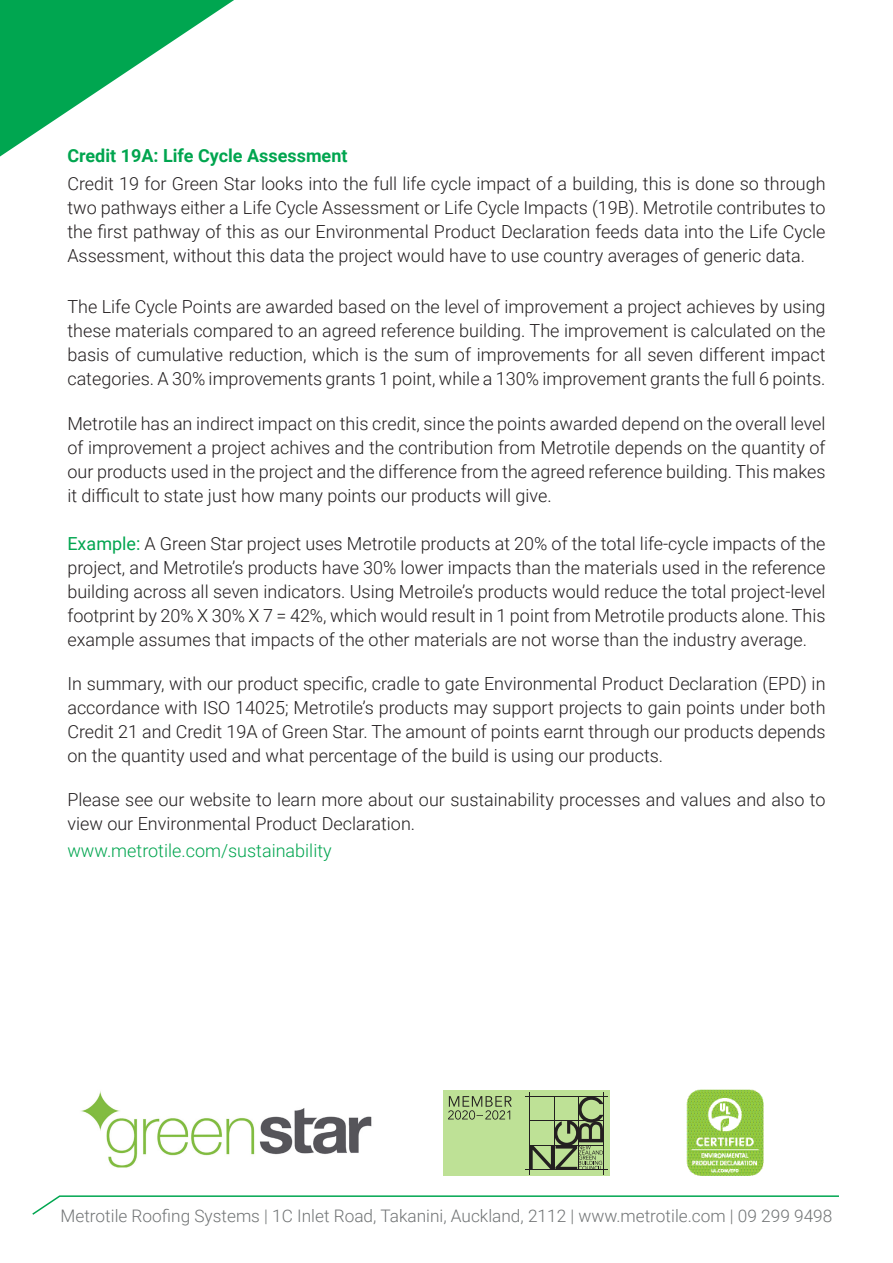
<style>
.page{position:relative;width:893px;height:1263px;background:#fff}
.page>*{position:absolute;margin:0;border:0;box-sizing:border-box;transform-origin:0 0}
.t1{font:300 18px/24px "Roboto";color:#231f20;text-align:justify}
.t2{font:300 18px "Roboto";color:#00a54f}
.t3{font:700 18px "Roboto";color:#00a54f}
.t4{font:300 17.25px "Roboto";color:#717475}
.s1{font-weight:400;color:#00a54f}
</style>
<div class="page">
<img style="left:686px;top:1089px;width:78px;height:87px">
<div style="left:443px;top:1090px;width:167px;height:86px;background:#bee196"></div>
<svg style="left:530px;top:1096px;width:73px;height:74px"></svg>
<svg style="left:448px;top:1096px;width:64px;height:23px"></svg>
<img style="left:81px;top:1091px;width:291px;height:77px">
<svg style="left:32px;top:1195px;width:807px;height:20px"></svg>
<svg style="left:0;top:0;width:234px;height:157px"></svg>
<p class="t3" style="left:67px;top:143px;width:282px">Credit 19A: Life Cycle Assessment</p>
<p class="t1" style="left:67px;top:171px;width:760px">Credit 19 for Green Star looks into the full life cycle impact of a building, this is done so through two pathways either a Life Cycle Assessment or Life Cycle Impacts (19B). Metrotile contributes to the first pathway of this as our Environmental Product Declaration feeds data into the Life Cycle Assessment, without this data the project would have to use country averages of generic data.</p>
<p class="t1" style="left:67px;top:294px;width:760px">The Life Cycle Points are awarded based on the level of improvement a project achieves by using these materials compared to an agreed reference building. The improvement is calculated on the basis of cumulative reduction, which is the sum of improvements for all seven different impact categories. A 30% improvements grants 1 point, while a 130% improvement grants the full 6 points.</p>
<p class="t1" style="left:67px;top:410px;width:760px">Metrotile has an indirect impact on this credit, since the points awarded depend on the overall level of improvement a project achives and the contribution from Metrotile depends on the quantity of our products used in the project and the difference from the agreed reference building. This makes it difficult to state just how many points our products will give.</p>
<p class="t1" style="left:67px;top:530px;width:760px"><span class="s1">Example:</span> A Green Star project uses Metrotile products at 20% of the total life-cycle impacts of the project, and Metrotile’s products have 30% lower impacts than the materials used in the reference building across all seven indicators. Using Metroile’s products would reduce the total project-level footprint by 20% X 30% X 7 = 42%, which would result in 1 point from Metrotile products alone. This example assumes that impacts of the other materials are not worse than the industry average.</p>
<p class="t1" style="left:67px;top:671px;width:760px">In summary, with our product specific, cradle to gate Environmental Product Declaration (EPD) in accordance with ISO 14025; Metrotile’s products may support projects to gain points under both Credit 21 and Credit 19A of Green Star. The amount of points earnt through our products depends on the quantity used and what percentage of the build is using our products.</p>
<p class="t1" style="left:67px;top:787px;width:760px">Please see our website to learn more about our sustainability processes and values and also to view our Environmental Product Declaration.</p>
<p class="t2" style="left:67px;top:838px;width:266px">www.metrotile.com/sustainability</p>
<p class="t4" style="left:61px;top:1204px;width:773px">Metrotile Roofing Systems | 1C Inlet Road, Takanini, Auckland, 2112 | www.metrotile.com | 09 299 9498</p>
</div>
